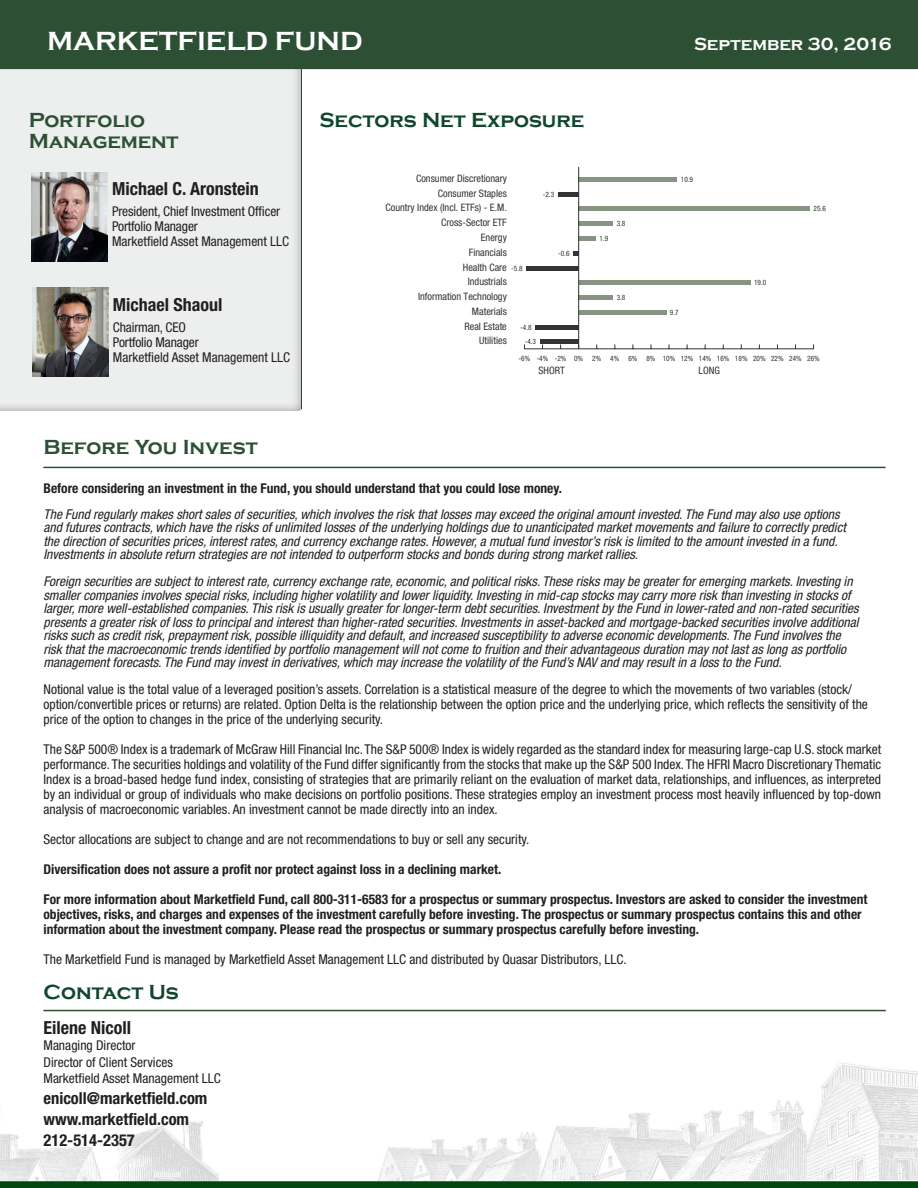
<style>
.page{position:relative;width:918px;height:1188px;background:#fff}
.page>*{position:absolute;margin:0;border:0;box-sizing:border-box;transform-origin:0 0}
.Date{font:700 27px "Copperplate Gothic";color:#fff}
.Heading_3{font:700 21px "Copperplate Gothic";letter-spacing:-.01em;color:#2d5035}
.Heading_3-2{font:700 21px "Copperplate Gothic";color:#10472c}
.Heading_3-3{font:700 condensed 18px "Helvetica Neue";color:#231f20}
.Date-2{font:700 18px "Copperplate Gothic";color:#fff}
.Heading_3-4{font:700 condensed 16.5px/21px "Helvetica Neue";color:#231f20}
.Heading_3-5{font:italic condensed 13.5px/13.5px "Helvetica Neue";color:#231f20}
.Heading_3-6{font:condensed 13.5px/15px "Helvetica Neue";color:#231f20}
.Heading_3-7{font:700 condensed 13.5px/15px "Helvetica Neue";color:#231f20}
.t1{font:condensed 10.2px/14.9px "Helvetica Neue";color:#323332}
.t2{font:condensed 7.35px "Helvetica Neue";color:#323332}
.s1{font-size:7.35px}
</style>
<div class="page">
<div style="left:0;top:48px;width:302px;height:365px;background:#edeeee"></div>
<div style="left:0;top:0;width:918px;height:69px;background:#2d5035"></div>
<div style="left:579px;top:177px;width:98px;height:5px;background:#869482"></div>
<div style="left:558px;top:192px;width:21px;height:5px;background:#323332"></div>
<div style="left:579px;top:206px;width:231px;height:5px;background:#869482"></div>
<div style="left:579px;top:221px;width:34px;height:5px;background:#869482"></div>
<div style="left:579px;top:236px;width:17px;height:5px;background:#869482"></div>
<svg style="left:573px;top:251px;width:5px;height:5px"></svg>
<div style="left:526px;top:266px;width:53px;height:5px;background:#323332"></div>
<div style="left:579px;top:280px;width:171px;height:5px;background:#869482"></div>
<div style="left:579px;top:295px;width:34px;height:5px;background:#869482"></div>
<div style="left:579px;top:310px;width:87px;height:5px;background:#869482"></div>
<div style="left:535px;top:325px;width:44px;height:5px;background:#323332"></div>
<hr style="left:540px;top:340px;width:39px;height:4px;background:#323332">
<hr style="left:524px;top:348px;width:290px;height:1px;background:#323332">
<hr style="left:578px;top:167px;width:1px;height:182px;background:#323332">
<img style="left:32px;top:173px;width:76px;height:88px">
<img style="left:33px;top:288px;width:76px;height:88px">
<img style="left:0;top:1062px;width:918px;height:126px">
<hr style="left:43px;top:467px;width:843px;height:1px;background:#2d5035">
<hr style="left:44px;top:1010px;width:842px;height:1px;background:#2d5035">
<hr style="left:301px;top:69px;width:1px;height:340px;background:#3e3e3f">
<p class="Date" style="left:47px;top:27px;width:317px">MARKETFIELD FUND</p>
<p class="Date-2" style="left:694px;top:34px;width:199px">September 30, 2016</p>
<p class="Heading_3" style="left:29px;top:108px;width:118px">Portfolio</p>
<p class="Heading_3-2" style="left:320px;top:108px;width:266px">Sectors Net Exposure</p>
<p class="Heading_3" style="left:29px;top:129px;width:151px">Management</p>
<p class="Heading_3-3" style="left:112px;top:178px;width:148px">Michael C. Aronstein</p>
<p class="Heading_3-6" style="left:112px;top:204px;width:179px">President, Chief Investment Officer<br>Portfolio Manager<br>Marketfield Asset Management LLC</p>
<p class="t1" style="left:416px;top:171px;width:92px">Consumer Discretionary</p>
<p class="t2" style="left:681px;top:175px;width:14px">10.9</p>
<p class="t1" style="left:438px;top:186px;width:70px">Consumer Staples</p>
<p class="t2" style="left:543px;top:190px;width:13px">-2.3</p>
<p class="t1" style="left:386px;top:200px;width:123px">Country Index (Incl. ETFs) - E.M.</p>
<p class="t2" style="left:814px;top:205px;width:14px">25.6</p>
<p class="t1" style="left:441px;top:215px;width:67px">Cross-Sector ETF</p>
<p class="t2" style="left:617px;top:219px;width:10px">3.8</p>
<p class="t1" style="left:481px;top:230px;width:28px">Energy</p>
<p class="t2" style="left:600px;top:234px;width:10px">1.9</p>
<p class="t1" style="left:469px;top:245px;width:39px">Financials</p>
<p class="t2" style="left:558px;top:249px;width:13px">-0.6</p>
<p class="t1" style="left:468px;top:259px;width:56px;text-indent:-5px">Health Care <span class="s1">-5.8<br></span>Industrials</p>
<p class="t2" style="left:754px;top:278px;width:14px">19.0</p>
<p class="Heading_3-3" style="left:113px;top:293px;width:111px">Michael Shaoul</p>
<p class="Heading_3-6" style="left:113px;top:319px;width:179px">Chairman, CEO<br>Portfolio Manager<br>Marketfield Asset Management LLC</p>
<p class="t1" style="left:418px;top:289px;width:90px">Information Technology</p>
<p class="t2" style="left:617px;top:293px;width:10px">3.8</p>
<p class="t1" style="left:472px;top:304px;width:36px">Materials</p>
<p class="t2" style="left:670px;top:308px;width:10px">9.7</p>
<p class="t1" style="left:465px;top:319px;width:44px">Real Estate</p>
<p class="t2" style="left:520px;top:323px;width:13px">-4.8</p>
<p class="t1" style="left:479px;top:333px;width:29px">Utilities</p>
<p class="t2" style="left:525px;top:338px;width:13px">-4.3</p>
<p class="t2" style="left:519px;top:354px;width:303px">-6% -4% -2% 0% 2% 4% 6% 8% 10% 12% 14% 16% 18% 20% 22% 24% 26%</p>
<p class="t1" style="left:538px;top:363px;width:28px">SHORT</p>
<p class="t1" style="left:699px;top:363px;width:23px">LONG</p>
<p class="Heading_3" style="left:44px;top:435px;width:216px">Before You Invest</p>
<p class="Heading_3-7" style="left:44px;top:481px;width:520px">Before considering an investment in the Fund, you should understand that you could lose money.</p>
<p class="Heading_3-5" style="left:44px;top:507px;width:804px">The Fund regularly makes short sales of securities, which involves the risk that losses may exceed the original amount invested. The Fund may also use options and futures contracts, which have the risks of unlimited losses of the underlying holdings due to unanticipated market movements and failure to correctly predict the direction of securities prices, interest rates, and currency exchange rates. However, a mutual fund investor’s risk is limited to the amount invested in a fund.<br>Investments in absolute return strategies are not intended to outperform stocks and bonds during strong market rallies.</p>
<p class="Heading_3-5" style="left:44px;top:575px;width:817px">Foreign securities are subject to interest rate, currency exchange rate, economic, and political risks. These risks may be greater for emerging markets. Investing in smaller companies involves special risks, including higher volatility and lower liquidity. Investing in mid-cap stocks may carry more risk than investing in stocks of larger, more well-established companies. This risk is usually greater for longer-term debt securities. Investment by the Fund in lower-rated and non-rated securities presents a greater risk of loss to principal and interest than higher-rated securities. Investments in asset-backed and mortgage-backed securities involve additional risks such as credit risk, prepayment risk, possible illiquidity and default, and increased susceptibility to adverse economic developments. The Fund involves the risk that the macroeconomic trends identified by portfolio management will not come to fruition and their advantageous duration may not last as long as portfolio management forecasts. The Fund may invest in derivatives, which may increase the volatility of the Fund’s NAV and may result in a loss to the Fund.</p>
<p class="Heading_3-6" style="left:44px;top:682px;width:826px">Notional value is the total value of a leveraged position’s assets. Correlation is a statistical measure of the degree to which the movements of two variables (stock/ option/convertible prices or returns) are related. Option Delta is the relationship between the option price and the underlying price, which reflects the sensitivity of the price of the option to changes in the price of the underlying security.</p>
<p class="Heading_3-6" style="left:44px;top:742px;width:839px;text-align:justify">The S&amp;P 500® Index is a trademark of McGraw Hill Financial Inc. The S&amp;P 500® Index is widely regarded as the standard index for measuring large-cap U.S. stock market performance. The securities holdings and volatility of the Fund differ significantly from the stocks that make up the S&amp;P 500 Index. The HFRI Macro Discretionary Thematic Index is a broad-based hedge fund index, consisting of strategies that are primarily reliant on the evaluation of market data, relationships, and influences, as interpreted by an individual or group of individuals who make decisions on portfolio positions. These strategies employ an investment process most heavily influenced by top-down analysis of macroeconomic variables. An investment cannot be made directly into an index.</p>
<p class="Heading_3-6" style="left:44px;top:832px;width:487px">Sector allocations are subject to change and are not recommendations to buy or sell any security.</p>
<p class="Heading_3-7" style="left:44px;top:862px;width:459px">Diversification does not assure a profit nor protect against loss in a declining market.</p>
<p class="Heading_3-7" style="left:44px;top:892px;width:825px">For more information about Marketfield Fund, call 800-311-6583 for a prospectus or summary prospectus. Investors are asked to consider the investment objectives, risks, and charges and expenses of the investment carefully before investing. The prospectus or summary prospectus contains this and other information about the investment company. Please read the prospectus or summary prospectus carefully before investing.</p>
<p class="Heading_3-6" style="left:44px;top:952px;width:585px">The Marketfield Fund is managed by Marketfield Asset Management LLC and distributed by Quasar Distributors, LLC.</p>
<p class="Heading_3-2" style="left:44px;top:981px;width:137px">Contact Us</p>
<p class="Heading_3-3" style="left:44px;top:1016px;width:89px">Eilene Nicoll</p>
<p class="Heading_3-6" style="left:44px;top:1037px;width:131px;line-height:16.5px">Managing Director<br>Director of Client Services</p>
<p class="Heading_3-6" style="left:44px;top:1071px;width:179px">Marketfield Asset Management LLC</p>
<p class="Heading_3-4" style="left:44px;top:1088px;width:165px">enicoll@marketfield.com www.marketfield.com</p>
<p class="Heading_3-4" style="left:44px;top:1130px;width:93px">212-514-2357</p>
</div>
